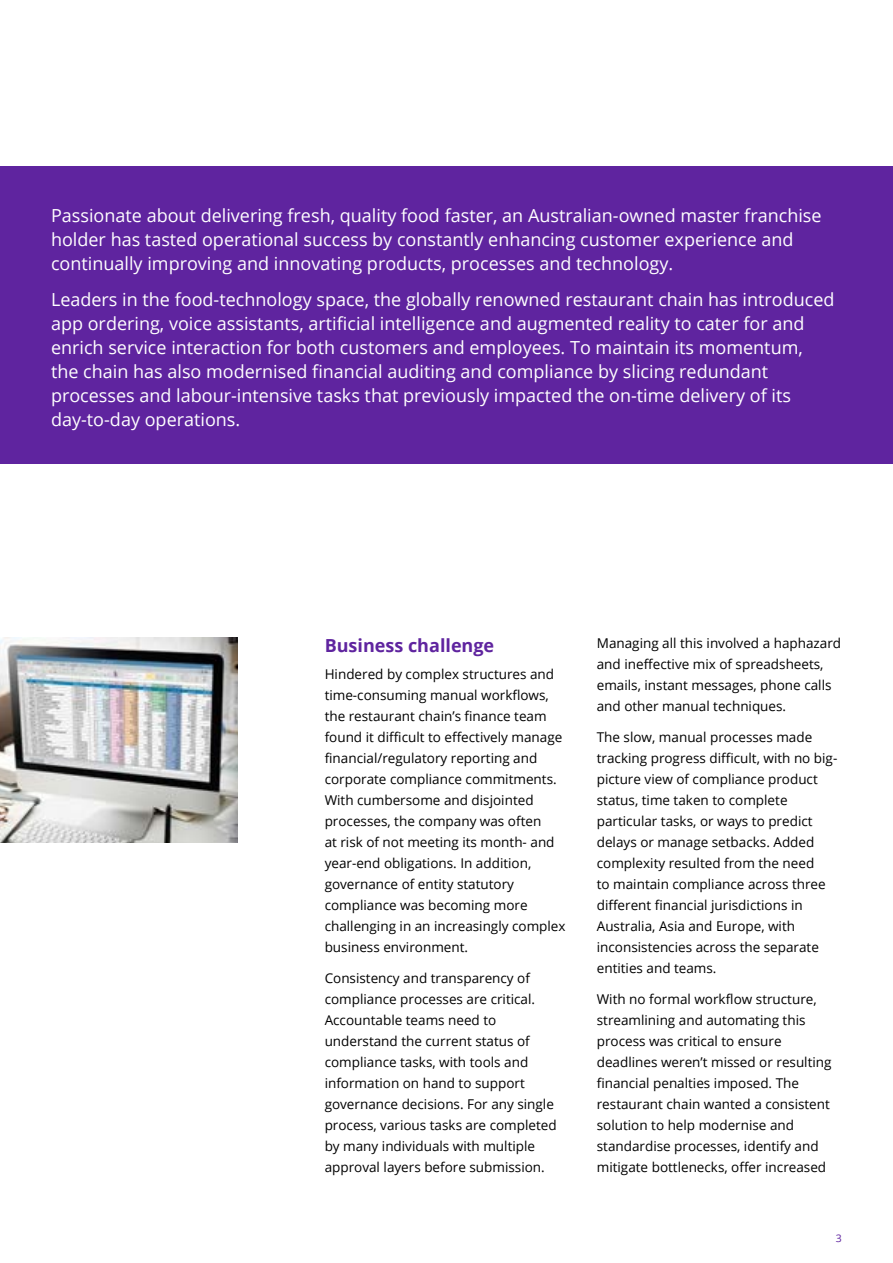
<style>
.page{position:relative;width:893px;height:1263px;background:#fff}
.page>*{position:absolute;margin:0;border:0;box-sizing:border-box;transform-origin:0 0}
.t1{font:18px/24px "Open Sans";color:#fff}
.t2{font:700 18px "Open Sans";color:#5f249f}
.t3{font:13.5px/21px "Open Sans";color:#000}
.t4{font:10.5px "Open Sans";color:#5f249f}
</style>
<div class="page">
<div style="left:0;top:166px;width:893px;height:298px;background:#5f249f"></div>
<img style="left:0;top:638px;width:237px;height:205px">
<p class="t1" style="left:51px;top:203px;width:772px">Passionate about delivering fresh, quality food faster, an Australian-owned master franchise holder has tasted operational success by constantly enhancing customer experience and continually improving and innovating products, processes and technology.</p>
<p class="t1" style="left:51px;top:287px;width:785px">Leaders in the food-technology space, the globally renowned restaurant chain has introduced app ordering, voice assistants, artificial intelligence and augmented reality to cater for and enrich service interaction for both customers and employees. To maintain its momentum, the chain has also modernised financial auditing and compliance by slicing redundant processes and labour-intensive tasks that previously impacted the on-time delivery of its day-to-day operations.</p>
<h1 class="t2" style="left:325px;top:632px;width:171px">Business challenge</h1>
<p class="t3" style="left:325px;top:663px;width:242px">Hindered by complex structures and time-consuming manual workflows, the restaurant chain’s finance team found it difficult to effectively manage financial/regulatory reporting and corporate compliance commitments.<br>With cumbersome and disjointed processes, the company was often<br>at risk of not meeting its month- and year-end obligations. In addition, governance of entity statutory compliance was becoming more challenging in an increasingly complex business environment.</p>
<p class="t3" style="left:325px;top:967px;width:234px">Consistency and transparency of compliance processes are critical.<br>Accountable teams need to understand the current status of compliance tasks, with tools and information on hand to support governance decisions. For any single process, various tasks are completed by many individuals with multiple approval layers before submission.</p>
<p class="t3" style="left:597px;top:633px;width:246px">Managing all this involved a haphazard and ineffective mix of spreadsheets, emails, instant messages, phone calls and other manual techniques.</p>
<p class="t3" style="left:597px;top:726px;width:242px">The slow, manual processes made tracking progress difficult, with no big&shy;picture view of compliance product status, time taken to complete particular tasks, or ways to predict delays or manage setbacks. Added complexity resulted from the need<br>to maintain compliance across three different financial jurisdictions in Australia, Asia and Europe, with inconsistencies across the separate entities and teams.</p>
<p class="t3" style="left:597px;top:988px;width:236px">With no formal workflow structure, streamlining and automating this process was critical to ensure deadlines weren’t missed or resulting financial penalties imposed. The restaurant chain wanted a consistent solution to help modernise and standardise processes, identify and mitigate bottlenecks, offer increased</p>
<p class="t4" style="left:836px;top:1230px;width:8px">3</p>
</div>
